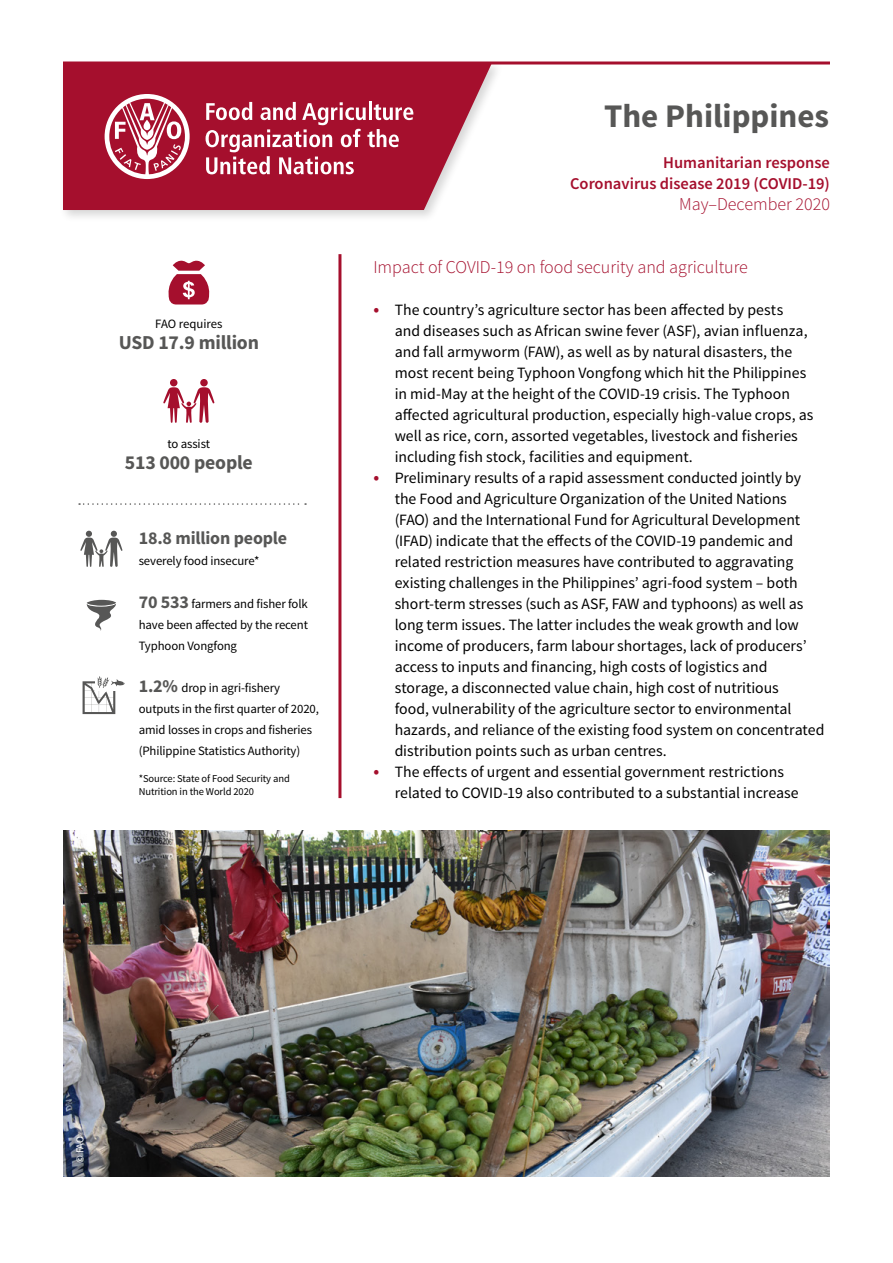
<style>
.page{position:relative;width:893px;height:1263px;background:#fff}
.page>*{position:absolute;margin:0;border:0;box-sizing:border-box;transform-origin:0 0}
.t1{font:700 33px "Source Sans Pro";color:#575756}
.t2{font:700 19.8px "Source Sans Pro";letter-spacing:-.01em;color:#575756}
.t3{font:300 18px "Source Sans Pro";color:#a50f2d}
.t4{font:700 18px "Source Sans Pro";letter-spacing:-.01em;color:#575756}
.t5{font:600 16.5px/21px "Source Sans Pro";color:#a50f2d;text-align:right}
.t6{font:15.75px/21px "Source Sans Pro";color:#000}
.t7{font:12.75px/21px "Source Sans Pro";letter-spacing:-.01em;color:#000;text-align:justify}
.t8{font:10.5px/13.5px "Source Sans Pro";letter-spacing:-.01em;color:#000}
.t9{font:10.5px "Source Sans Pro";color:#fff}
.s1{font-weight:700;font-size:18px;color:#575756}
.s2{font-weight:600;font-size:18px;color:#a50f2d}
</style>
<div class="page">
<div style="left:59px;top:59px;width:445px;height:164px;background:#000;opacity:.16"></div>
<svg style="left:63px;top:64px;width:429px;height:146px;fill:#a50f2d"></svg>
<svg style="left:105px;top:94px;width:85px;height:85px"></svg>
<svg style="left:206px;top:102px;width:207px;height:72px"></svg>
<hr style="left:63px;top:61px;width:767px;height:3px;background:#a50f2d">
<hr style="left:338px;top:254px;width:3px;height:544px;background:#a50f2d">
<svg style="left:163px;top:379px;width:52px;height:44px"></svg>
<svg style="left:168px;top:260px;width:42px;height:44px"></svg>
<img style="left:63px;top:830px;width:767px;height:346px">
<svg style="left:86px;top:600px;width:30px;height:31px"></svg>
<svg style="left:83px;top:676px;width:42px;height:38px"></svg>
<svg style="left:79px;top:503px;width:227px;height:2px"></svg>
<svg style="left:80px;top:531px;width:43px;height:36px"></svg>
<p class="t7" style="left:155px;top:314px;width:69px">FAO requires</p>
<p class="t2" style="left:119px;top:330px;width:142px">USD 17.9 million</p>
<p class="t7" style="left:168px;top:434px;width:44px">to assist</p>
<p class="t2" style="left:125px;top:450px;width:129px">513 000 people</p>
<p class="t4" style="left:139px;top:527px;width:150px">18.8 million people</p>
<p class="t7" style="left:139px;top:551px;width:122px">severely food insecure*</p>
<p class="t7" style="left:139px;top:593px;width:171px"><span class="s1">70 533</span> farmers and fisher folk have been affected by the recent Typhoon Vongfong</p>
<p class="t7" style="left:139px;top:677px;width:182px;text-align:left"><span class="s1">1.2%</span> drop in agri-fishery outputs in the first quarter of 2020, amid losses in crops and fisheries (Philippine Statistics Authority)</p>
<p class="t8" style="left:139px;top:772px;width:153px">*Source: State of Food Security and<br>Nutrition in the World 2020</p>
<h1 class="t1" style="left:604px;top:95px;width:227px">The Philippines</h1>
<p class="t5" style="left:570px;top:152px;width:261px">Humanitarian response<br>Coronavirus disease 2019 (COVID-19)</p>
<p class="t3" style="left:679px;top:193px;width:152px">May–December 2020</p>
<p class="t3" style="left:373px;top:256px;width:376px">Impact of COVID-19 on food security and agriculture</p>
<p class="t6" style="left:395px;top:300px;width:420px;text-indent:-21px"><span class="s2">•</span> The country’s agriculture sector has been affected by pests<br>and diseases such as African swine fever (ASF), avian influenza, and fall armyworm (FAW), as well as by natural disasters, the most recent being Typhoon Vongfong which hit the Philippines in mid‑May at the height of the COVID-19 crisis. The Typhoon affected agricultural production, especially high-value crops, as well as rice, corn, assorted vegetables, livestock and fisheries including fish stock, facilities and equipment.</p>
<p class="t6" style="left:395px;top:468px;width:431px;text-indent:-21px"><span class="s2">•</span> Preliminary results of a rapid assessment conducted jointly by the Food and Agriculture Organization of the United Nations (FAO) and the International Fund for Agricultural Development (IFAD) indicate that the effects of the COVID-19 pandemic and related restriction measures have contributed to aggravating existing challenges in the Philippines’ agri-food system – both short-term stresses (such as ASF, FAW and typhoons) as well as long term issues. The latter includes the weak growth and low income of producers, farm labour shortages, lack of producers’ access to inputs and financing, high costs of logistics and storage, a disconnected value chain, high cost of nutritious<br>food, vulnerability of the agriculture sector to environmental hazards, and reliance of the existing food system on concentrated distribution points such as urban centres.</p>
<p class="t6" style="left:395px;top:762px;width:406px;text-indent:-21px"><span class="s2">•</span> The effects of urgent and essential government restrictions related to COVID-19 also contributed to a substantial increase</p>
<p class="t9" style="left:74px;top:1163px;width:29px;rotate:-90deg">© FAO</p>
</div>
